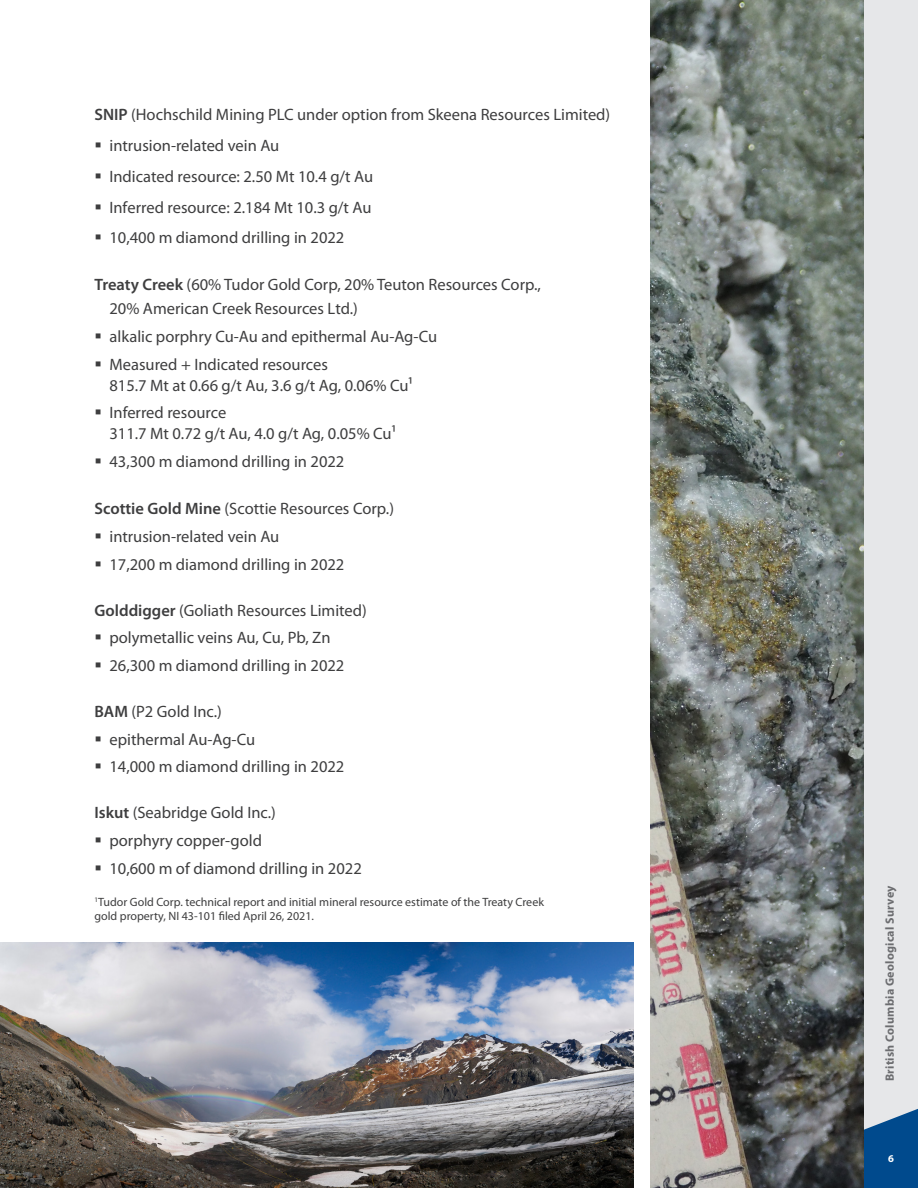
<style>
.page{position:relative;width:918px;height:1188px;background:#fff}
.page>*{position:absolute;margin:0;border:0;box-sizing:border-box;transform-origin:0 0}
.Bullet{font:16.5px/21px "Myriad Pro";color:#3e3e3f}
.t1{font:12px/14.4px "Myriad Pro";color:#3e3e3f}
.t2{font:700 12px "Myriad Pro";letter-spacing:.02em;color:#6c6d70}
.t3{font:700 10.5px "Myriad Pro";color:#fff}
.s1{font-weight:600}
</style>
<div class="page">
<img style="left:1px;top:943px;width:633px;height:245px">
<div style="left:864px;top:0;width:54px;height:1188px;background:#e6e7e9"></div>
<svg style="left:864px;top:1109px;width:54px;height:79px;background:#1d5e98"></svg>
<img style="left:650px;top:0;width:214px;height:1188px">
<p class="Bullet" style="left:94px;top:104px;width:517px"><span class="s1">SNIP</span> (Hochschild Mining PLC under option from Skeena Resources Limited)</p>
<p class="Bullet" style="left:110px;top:135px;width:171px">intrusion-related vein Au</p>
<p class="Bullet" style="left:110px;top:166px;width:265px">Indicated resource: 2.50 Mt 10.4 g/t Au</p>
<p class="Bullet" style="left:110px;top:196px;width:264px">Inferred resource: 2.184 Mt 10.3 g/t Au</p>
<p class="Bullet" style="left:110px;top:227px;width:236px">10,400 m diamond drilling in 2022</p>
<p class="Bullet" style="left:110px;top:272px;width:433px;line-height:24px;text-indent:-15px"><span class="s1">Treaty Creek</span> (60% Tudor Gold Corp, 20% Teuton Resources Corp.,<br>20% American Creek Resources Ltd.)</p>
<p class="Bullet" style="left:110px;top:325px;width:329px">alkalic porphry Cu-Au and epithermal Au-Ag-Cu</p>
<p class="Bullet" style="left:110px;top:353px;width:305px">Measured + Indicated resources<br>815.7 Mt at 0.66 g/t Au, 3.6 g/t Ag, 0.06% Cu1</p>
<p class="Bullet" style="left:110px;top:402px;width:288px">Inferred resource<br>311.7 Mt 0.72 g/t Au, 4.0 g/t Ag, 0.05% Cu1</p>
<p class="Bullet" style="left:110px;top:451px;width:236px">43,300 m diamond drilling in 2022</p>
<p class="Bullet" style="left:94px;top:498px;width:301px"><span class="s1">Scottie Gold Mine</span> (Scottie Resources Corp.)</p>
<p class="Bullet" style="left:110px;top:526px;width:171px">intrusion-related vein Au</p>
<p class="Bullet" style="left:110px;top:554px;width:236px">17,200 m diamond drilling in 2022</p>
<p class="Bullet" style="left:94px;top:599px;width:274px"><span class="s1">Golddigger</span> (Goliath Resources Limited)</p>
<p class="Bullet" style="left:110px;top:627px;width:223px">polymetallic veins Au, Cu, Pb, Zn</p>
<p class="Bullet" style="left:110px;top:655px;width:236px">26,300 m diamond drilling in 2022</p>
<p class="Bullet" style="left:94px;top:701px;width:129px"><span class="s1">BAM</span> (P2 Gold Inc.)</p>
<p class="Bullet" style="left:110px;top:728px;width:147px">epithermal Au-Ag-Cu</p>
<p class="Bullet" style="left:110px;top:756px;width:236px">14,000 m diamond drilling in 2022</p>
<p class="Bullet" style="left:94px;top:802px;width:183px"><span class="s1">Iskut</span> (Seabridge Gold Inc.)</p>
<p class="Bullet" style="left:110px;top:829px;width:154px">porphyry copper-gold</p>
<p class="Bullet" style="left:110px;top:857px;width:254px">10,600 m of diamond drilling in 2022</p>
<p class="t1" style="left:94px;top:895px;width:451px"><sup>1</sup>Tudor Gold Corp. technical report and initial mineral resource estimate of the Treaty Creek gold property, NI 43-101 filed April 26, 2021.</p>
<p class="t2" style="left:882px;top:1081px;width:197px;rotate:-90deg">British Columbia Geological Survey</p>
<p class="t3" style="left:888px;top:1151px;width:7px">6</p>
</div>
